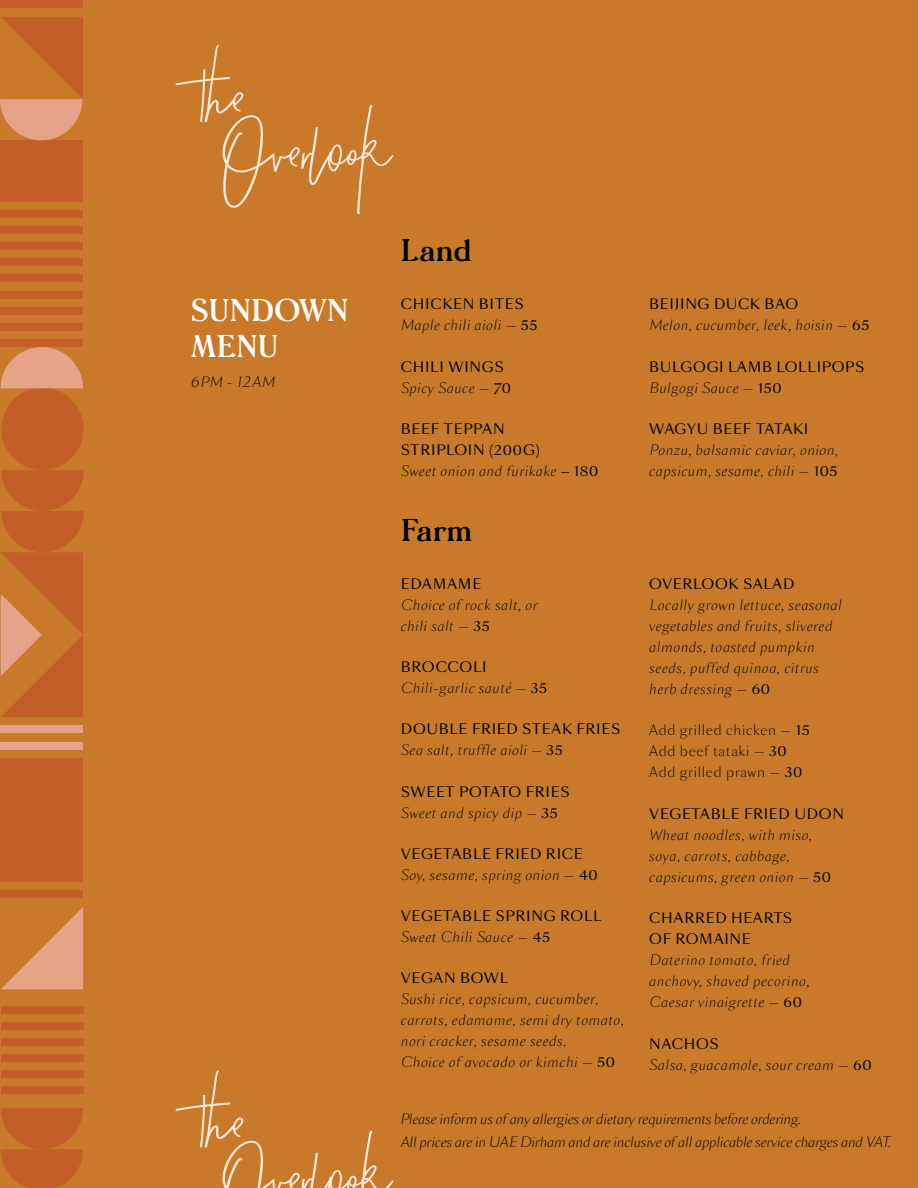
<style>
.page{position:relative;width:918px;height:1188px;background:#c87a2a}
.page>*{position:absolute;margin:0;border:0;box-sizing:border-box;transform-origin:0 0}
.t1{font:700 30px/36px "Morion";color:#fff}
.t2{font:700 30px "Morion";letter-spacing:-.01em;color:#000}
.t3{font:italic 300 13.5px/21px "Sang Bleu Sans";letter-spacing:.05em;color:#000101}
.t4{font:13.5px/21px "Sang Bleu Sans";letter-spacing:.05em;color:#000101}
.t5{font:italic 300 13.5px/22.5px "Sang Bleu Sans";color:#000}
.t6{font:300 13.5px/21px "Sang Bleu Sans";letter-spacing:.05em;color:#000101}
.s1{font-weight:400;font-style:normal}
.s2{font-style:normal}
.s3{font-weight:300;font-style:italic}
.s4{font-weight:300}
.s5{font-weight:400}
</style>
<div class="page">
<div style="left:1px;top:758px;width:82px;height:124px;background:#c35e28"></div>
<div style="left:1px;top:140px;width:82px;height:62px;background:#c35e28"></div>
<div style="left:1px;top:742px;width:82px;height:8px;background:#e6a388"></div>
<div style="left:1px;top:323px;width:82px;height:8px;background:#c35e28"></div>
<div style="left:1px;top:274px;width:82px;height:8px;background:#c35e28"></div>
<div style="left:1px;top:226px;width:82px;height:8px;background:#c35e28"></div>
<div style="left:1px;top:726px;width:82px;height:7px;background:#e6a388"></div>
<div style="left:1px;top:339px;width:82px;height:8px;background:#c35e28"></div>
<div style="left:1px;top:291px;width:82px;height:7px;background:#c35e28"></div>
<div style="left:1px;top:242px;width:82px;height:8px;background:#c35e28"></div>
<div style="left:1px;top:307px;width:82px;height:8px;background:#c35e28"></div>
<div style="left:1px;top:258px;width:82px;height:8px;background:#c35e28"></div>
<div style="left:1px;top:1070px;width:83px;height:8px;background:#c35e28"></div>
<div style="left:1px;top:1022px;width:83px;height:8px;background:#c35e28"></div>
<div style="left:1px;top:1086px;width:83px;height:8px;background:#c35e28"></div>
<div style="left:1px;top:1038px;width:83px;height:8px;background:#c35e28"></div>
<div style="left:1px;top:1054px;width:83px;height:8px;background:#c35e28"></div>
<div style="left:1px;top:1006px;width:83px;height:7px;background:#c35e28"></div>
<div style="left:1px;top:210px;width:82px;height:8px;background:#c35e28"></div>
<div style="left:1px;top:1px;width:82px;height:7px;background:#c35e28"></div>
<div style="left:1px;top:891px;width:82px;height:7px;background:#c35e28"></div>
<svg style="left:1px;top:907px;width:82px;height:82px"></svg>
<div style="left:1px;top:388px;width:83px;height:82px;background:#c35e28;border-radius:50%"></div>
<svg style="left:0;top:17px;width:83px;height:123px"></svg>
<svg style="left:1px;top:1108px;width:82px;height:80px"></svg>
<svg style="left:1px;top:347px;width:82px;height:41px"></svg>
<svg style="left:1px;top:470px;width:83px;height:247px"></svg>
<svg style="left:175px;top:45px;width:219px;height:170px"></svg>
<svg style="left:175px;top:1070px;width:219px;height:118px"></svg>
<h1 class="t1" style="left:191px;top:289px;width:159px">SUNDOWN<br>MENU</h1>
<p class="t3" style="left:191px;top:372px;width:85px">6PM - 12AM</p>
<h1 class="t2" style="left:401px;top:225px;width:72px">Land</h1>
<p class="t3" style="left:401px;top:294px;width:138px"><span class="s1">CHICKEN BITES<br></span>Maple chili aioli <span class="s2">—</span> <span class="s1">55</span></p>
<p class="t4" style="left:401px;top:356px;width:112px">CHILI WINGS<br><span class="s3">Spicy Sauce</span> <span class="s4">—</span> 70</p>
<p class="t4" style="left:401px;top:418px;width:199px">BEEF TEPPAN<br>STRIPLOIN (200G)<br><span class="s3">Sweet onion and furikake</span> — 180</p>
<h1 class="t2" style="left:401px;top:504px;width:73px">Farm</h1>
<p class="t4" style="left:401px;top:573px;width:82px">EDAMAME</p>
<p class="t3" style="left:401px;top:595px;width:138px">Choice of rock salt, or chili salt <span class="s2">—</span> <span class="s1">35</span></p>
<p class="t3" style="left:401px;top:657px;width:148px"><span class="s1">BROCCOLI<br></span>Chili-garlic sauté <span class="s2">—</span> <span class="s1">35</span></p>
<p class="t4" style="left:401px;top:719px;width:221px">DOUBLE FRIED STEAK FRIES<br><span class="s3">Sea salt, truffle aioli</span> <span class="s4">—</span> 35</p>
<p class="t4" style="left:401px;top:781px;width:170px">SWEET POTATO FRIES<br><span class="s3">Sweet and spicy dip</span> <span class="s4">—</span> 35</p>
<p class="t3" style="left:401px;top:844px;width:198px"><span class="s1">VEGETABLE FRIED RICE<br></span>Soy, sesame, spring onion <span class="s2">—</span> <span class="s1">40</span></p>
<p class="t4" style="left:401px;top:906px;width:202px">VEGETABLE SPRING ROLL<br><span class="s3">Sweet Chili Sauce</span> <span class="s4">—</span> 45</p>
<p class="t4" style="left:401px;top:968px;width:109px">VEGAN BOWL</p>
<p class="t3" style="left:401px;top:989px;width:225px">Sushi rice, capsicum, cucumber, carrots, edamame, semi dry tomato, nori cracker, sesame seeds.<br>Choice of avocado or kimchi <span class="s2">—</span> <span class="s1">50</span></p>
<p class="t3" style="left:649px;top:294px;width:222px"><span class="s1">BEIJING DUCK BAO<br></span>Melon, cucumber, leek, hoisin <span class="s2">—</span> <span class="s1">65</span></p>
<p class="t4" style="left:649px;top:356px;width:217px">BULGOGI LAMB LOLLIPOPS<br><span class="s3">Bulgogi Sauce</span> <span class="s4">—</span> 150</p>
<p class="t4" style="left:649px;top:419px;width:161px">WAGYU BEEF TATAKI</p>
<p class="t3" style="left:649px;top:440px;width:190px">Ponzu, balsamic caviar, onion, capsicum, sesame, chili <span class="s2">—</span> <span class="s1">105</span></p>
<p class="t4" style="left:649px;top:573px;width:147px">OVERLOOK SALAD</p>
<p class="t3" style="left:649px;top:595px;width:194px">Locally grown lettuce, seasonal vegetables and fruits, slivered almonds, toasted pumpkin seeds, puffed quinoa, citrus herb dressing <span class="s2">—</span> <span class="s1">60</span></p>
<p class="t6" style="left:649px;top:720px;width:162px">Add grilled chicken — <span class="s5">15<br></span>Add beef tataki — <span class="s5">30<br></span>Add grilled prawn — <span class="s5">30</span></p>
<p class="t4" style="left:649px;top:804px;width:196px">VEGETABLE FRIED UDON</p>
<p class="t3" style="left:649px;top:825px;width:183px">Wheat noodles, with miso, soya, carrots, cabbage, capsicums, green onion <span class="s2">—</span> <span class="s1">50</span></p>
<p class="t4" style="left:649px;top:908px;width:144px">CHARRED HEARTS<br>OF ROMAINE</p>
<p class="t3" style="left:649px;top:950px;width:162px">Daterino tomato, fried anchovy, shaved pecorino,<br>Caesar vinaigrette <span class="s2">—</span> <span class="s1">60</span></p>
<p class="t3" style="left:649px;top:1034px;width:224px"><span class="s1">NACHOS<br></span>Salsa, guacamole, sour cream <span class="s2">—</span> <span class="s1">60</span></p>
<p class="t5" style="left:400px;top:1108px;width:492px">Please inform us of any allergies or dietary requirements before ordering.<br>All prices are in UAE Dirham and are inclusive of all applicable service charges and VAT.</p>
</div>
